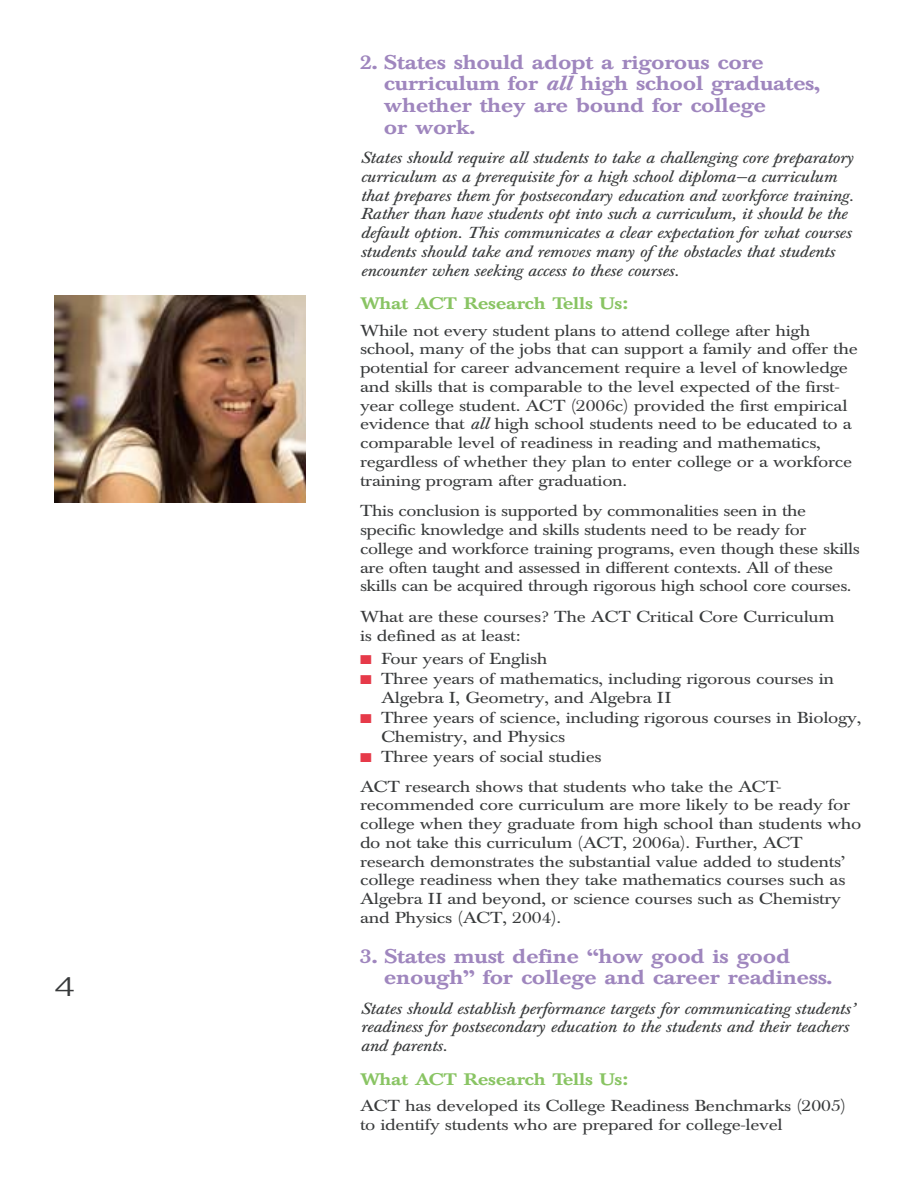
<style>
.page{position:relative;width:918px;height:1188px;background:#fff}
.page>*{position:absolute;margin:0;border:0;box-sizing:border-box;transform-origin:0 0}
.t1{font:300 27px "Helvetica";color:#383a3b;scale:1.4 1}
.t2{font:500 19.5px/21.8px "Baskerville BE";letter-spacing:-.015em;color:#9f86be;scale:1.2 1}
.t3{font:500 16.5px "Baskerville BE";letter-spacing:-.015em;color:#89c463;scale:1.2 1}
.t4{font:15.75px/18.8px "Baskerville BE";letter-spacing:-.015em;color:#383a3b;scale:1.2 1}
.t5{font:italic 15.75px/18.8px "Baskerville BE";letter-spacing:-.015em;color:#383a3b;scale:1.2 1}
.t6{font:15.75px/18.8px "Baskerville BE";letter-spacing:-.015em;color:#383a3b;scale:1.18 1}
.s1{font-style:italic}
.s2{color:#e63a49}
</style>
<div class="page">
<img style="left:54px;top:296px;width:252px;height:206px">
<h1 class="t1" style="left:54px;top:976px;width:17px">4</h1>
<p class="t2" style="left:384px;top:53px;width:365px;text-indent:-24px">2. States should adopt a rigorous core curriculum for <span class="s1">all</span> high school graduates, whether they are bound for college<br>or work.</p>
<p class="t5" style="left:360px;top:150px;width:413px">States should require all students to take a challenging core preparatory curriculum as a prerequisite for a high school diploma—a curriculum that prepares them for postsecondary education and workforce training.<br>Rather than have students opt into such a curriculum, it should be the default option. This communicates a clear expectation for what courses students should take and removes many of the obstacles that students encounter when seeking access to these courses.</p>
<p class="t3" style="left:360px;top:297px;width:225px">What ACT Research Tells Us:</p>
<p class="t4" style="left:360px;top:322px;width:416px">While not every student plans to attend college after high school, many of the jobs that can support a family and offer the potential for career advancement require a level of knowledge and skills that is comparable to the level expected of the first&shy;year college student. ACT (2006c) provided the first empirical evidence that <span class="s1">all</span> high school students need to be educated to a comparable level of readiness in reading and mathematics, regardless of whether they plan to enter college or a workforce training program after graduation.</p>
<p class="t6" style="left:360px;top:503px;width:425px">This conclusion is supported by commonalities seen in the specific knowledge and skills students need to be ready for college and workforce training programs, even though these skills are often taught and assessed in different contexts. All of these skills can be acquired through rigorous high school core courses.</p>
<p class="t4" style="left:360px;top:609px;width:397px">What are these courses? The ACT Critical Core Curriculum is defined as at least:</p>
<p class="t4" style="left:360px;top:651px;width:158px"><span class="s2">■</span> Four years of English</p>
<p class="t4" style="left:381px;top:671px;width:379px;text-indent:-21px"><span class="s2">■</span> Three years of mathematics, including rigorous courses in<br>Algebra I, Geometry, and Algebra II</p>
<p class="t4" style="left:381px;top:710px;width:402px;text-indent:-21px"><span class="s2">■</span> Three years of science, including rigorous courses in Biology,<br>Chemistry, and Physics</p>
<p class="t4" style="left:360px;top:744px;width:353px;line-height:29.2px"><span class="s2">■</span> Three years of social studies<br>ACT research shows that students who take the ACT-</p>
<p class="t4" style="left:360px;top:797px;width:419px">recommended core curriculum are more likely to be ready for college when they graduate from high school than students who do not take this curriculum (ACT, 2006a). Further, ACT research demonstrates the substantial value added to students’ college readiness when they take mathematics courses such as Algebra II and beyond, or science courses such as Chemistry and Physics (ACT, 2004).</p>
<p class="t2" style="left:384px;top:947px;width:375px;text-indent:-24px">3. States must define “how good is good enough” for college and career readiness.</p>
<p class="t5" style="left:360px;top:1000px;width:413px">States should establish performance targets for communicating students’ readiness for postsecondary education to the students and their teachers and parents.</p>
<p class="t3" style="left:360px;top:1072px;width:225px">What ACT Research Tells Us:</p>
<p class="t4" style="left:360px;top:1098px;width:407px">ACT has developed its College Readiness Benchmarks (2005) to identify students who are prepared for college-level</p>
</div>
